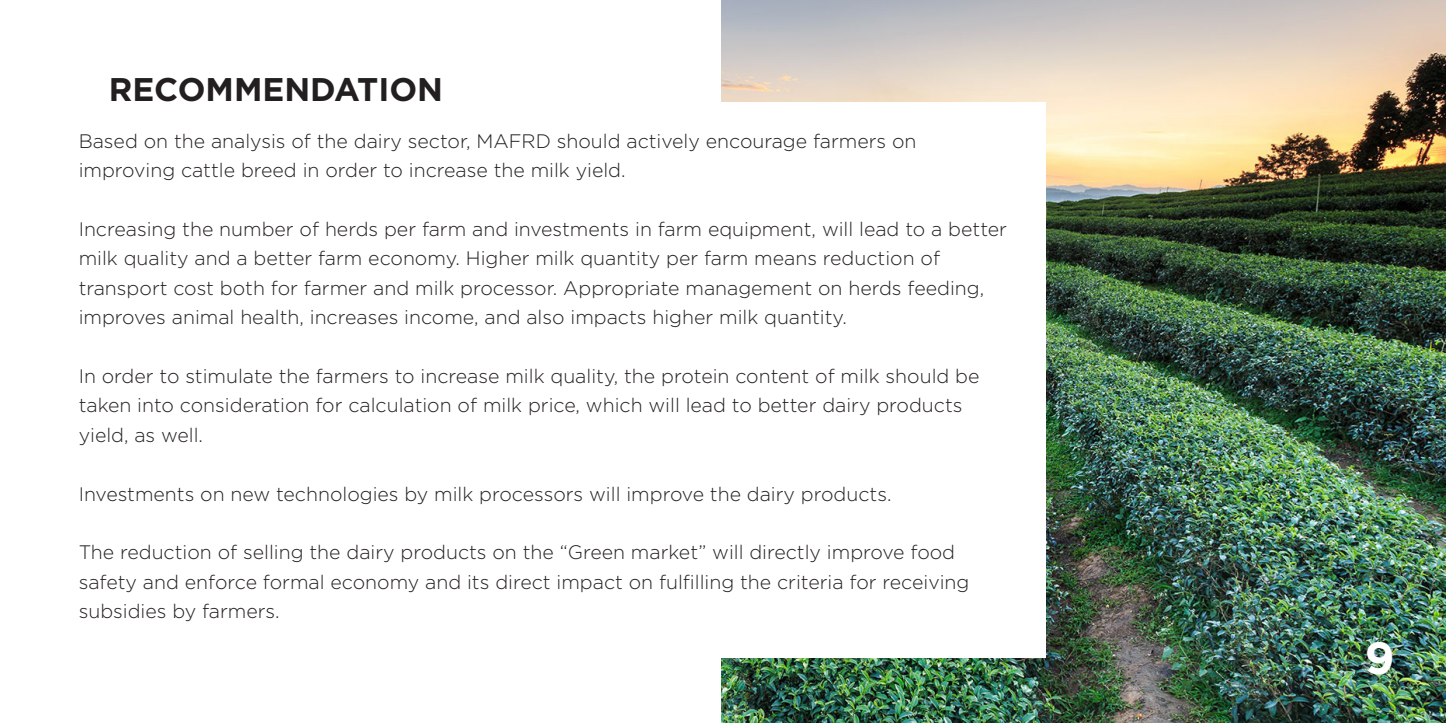
<style>
.page{position:relative;width:1446px;height:723px;background:#fff}
.page>*{position:absolute;margin:0;border:0;box-sizing:border-box;transform-origin:0 0}
.t1{font:700 45px "Gotham";color:#fff}
.t2{font:700 32.7px "Gotham";color:#231f20}
.t3{font:300 19.5px/29.4px "Gotham";color:#231f20}
</style>
<div class="page">
<img style="left:721px;top:0;width:725px;height:723px">
<div style="left:703px;top:102px;width:342px;height:555px;background:#fff"></div>
<h2 class="t2" style="left:109px;top:68px;width:336px">RECOMMENDATION</h2>
<p class="t3" style="left:79px;top:126px;width:839px">Based on the analysis of the dairy sector, MAFRD should actively encourage farmers on improving cattle breed in order to increase the milk yield.</p>
<p class="t3" style="left:79px;top:214px;width:930px">Increasing the number of herds per farm and investments in farm equipment, will lead to a better milk quality and a better farm economy. Higher milk quantity per farm means reduction of transport cost both for farmer and milk processor. Appropriate management on herds feeding, improves animal health, increases income, and also impacts higher milk quantity.</p>
<p class="t3" style="left:79px;top:361px;width:902px">In order to stimulate the farmers to increase milk quality, the protein content of milk should be taken into consideration for calculation of milk price, which will lead to better dairy products yield, as well.</p>
<p class="t3" style="left:79px;top:478px;width:814px">Investments on new technologies by milk processors will improve the dairy products.</p>
<p class="t3" style="left:79px;top:537px;width:892px">The reduction of selling the dairy products on the “Green market” will directly improve food safety and enforce formal economy and its direct impact on fulfilling the criteria for receiving subsidies by farmers.</p>
<h1 class="t1" style="left:1365px;top:628px;width:31px">9</h1>
</div>
